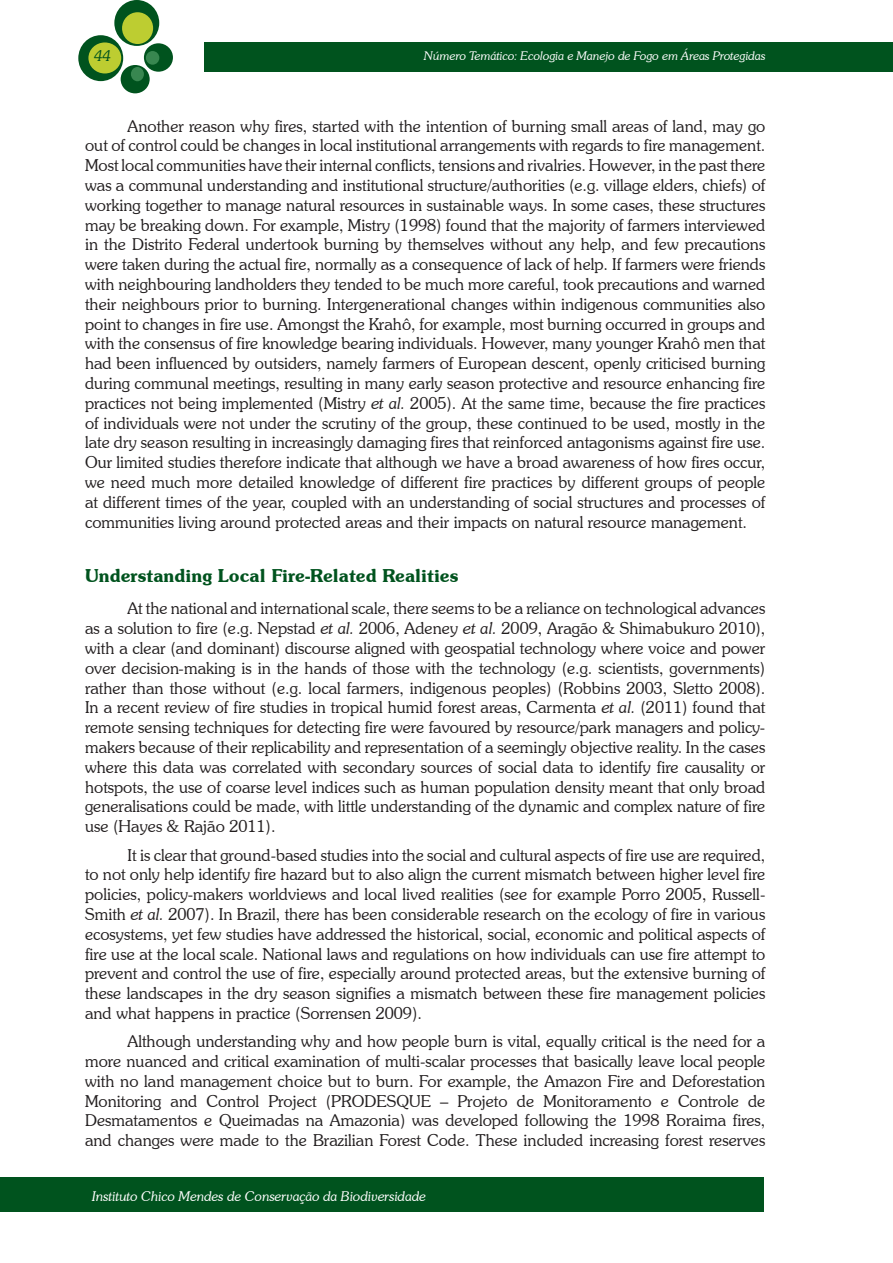
<style>
.page{position:relative;width:893px;height:1263px;background:#fff}
.page>*{position:absolute;margin:0;border:0;box-sizing:border-box;transform-origin:0 0}
.t1{font:600 18px "Souvenir IT Cby BT";color:#00531e}
.t2{font:300 16.5px/19.8px "Souvenir IT Cby BT";color:#231f20;text-align:justify}
.t3{font:italic 300 15px "Souvenir IT Cby BT";color:#00531e}
.t4{font:italic 300 13.5px "Souvenir IT Cby BT";color:#fff}
.t5{font:italic 300 12px "Souvenir IT Cby BT";color:#fff}
.s1{font-style:italic}
</style>
<div class="page">
<div style="left:204px;top:43px;width:689px;height:29px;background:#00531e"></div>
<div style="left:114px;top:0;width:45px;height:46px;background:#00531e;border-radius:50%"></div>
<div style="left:78px;top:35px;width:45px;height:46px;background:#00531e;border-radius:50%"></div>
<div style="left:144px;top:43px;width:29px;height:29px;background:#00531e;border-radius:50%"></div>
<div style="left:121px;top:65px;width:29px;height:28px;background:#00531e;border-radius:50%"></div>
<div style="left:122px;top:12px;width:31px;height:32px;background:#bdcd31;border-radius:50%"></div>
<div style="left:88px;top:42px;width:33px;height:31px;background:#bdcd31;border-radius:50%"></div>
<div style="left:146px;top:51px;width:13px;height:14px;background:#388750;border-radius:50%"></div>
<div style="left:131px;top:67px;width:13px;height:14px;background:#388750;border-radius:50%"></div>
<div style="left:0;top:1178px;width:764px;height:34px;background:#00531e"></div>
<p class="t3" style="left:95px;top:46px;width:18px">44</p>
<p class="t5" style="left:424px;top:49px;width:343px">Número Temático: Ecologia e Manejo de Fogo em Áreas Protegidas</p>
<p class="t2" style="left:85px;top:116px;width:682px;text-indent:43px">Another reason why fires, started with the intention of burning small areas of land, may go out of control could be changes in local institutional arrangements with regards to fire management.<br>Most local communities have their internal conflicts, tensions and rivalries. However, in the past there was a communal understanding and institutional structure/authorities (e.g. village elders, chiefs) of working together to manage natural resources in sustainable ways. In some cases, these structures may be breaking down. For example, Mistry (1998) found that the majority of farmers interviewed in the Distrito Federal undertook burning by themselves without any help, and few precautions were taken during the actual fire, normally as a consequence of lack of help. If farmers were friends with neighbouring landholders they tended to be much more careful, took precautions and warned their neighbours prior to burning. Intergenerational changes within indigenous communities also point to changes in fire use. Amongst the Krahô, for example, most burning occurred in groups and with the consensus of fire knowledge bearing individuals. However, many younger Krahô men that had been influenced by outsiders, namely farmers of European descent, openly criticised burning during communal meetings, resulting in many early season protective and resource enhancing fire practices not being implemented (Mistry <span class="s1">et al.</span> 2005). At the same time, because the fire practices of individuals were not under the scrutiny of the group, these continued to be used, mostly in the late dry season resulting in increasingly damaging fires that reinforced antagonisms against fire use.<br>Our limited studies therefore indicate that although we have a broad awareness of how fires occur, we need much more detailed knowledge of different fire practices by different groups of people at different times of the year, coupled with an understanding of social structures and processes of communities living around protected areas and their impacts on natural resource management.</p>
<p class="t1" style="left:85px;top:564px;width:375px">Understanding Local Fire-Related Realities</p>
<p class="t2" style="left:85px;top:598px;width:682px;text-indent:43px">At the national and international scale, there seems to be a reliance on technological advances as a solution to fire (e.g. Nepstad <span class="s1">et al.</span> 2006, Adeney <span class="s1">et al.</span> 2009, Aragão &amp; Shimabukuro 2010), with a clear (and dominant) discourse aligned with geospatial technology where voice and power over decision-making is in the hands of those with the technology (e.g. scientists, governments) rather than those without (e.g. local farmers, indigenous peoples) (Robbins 2003, Sletto 2008).<br>In a recent review of fire studies in tropical humid forest areas, Carmenta <span class="s1">et al.</span> (2011) found that remote sensing techniques for detecting fire were favoured by resource/park managers and policy&shy;makers because of their replicability and representation of a seemingly objective reality. In the cases where this data was correlated with secondary sources of social data to identify fire causality or hotspots, the use of coarse level indices such as human population density meant that only broad generalisations could be made, with little understanding of the dynamic and complex nature of fire use (Hayes &amp; Rajão 2011).</p>
<p class="t2" style="left:85px;top:844px;width:682px;text-indent:43px">It is clear that ground-based studies into the social and cultural aspects of fire use are required, to not only help identify fire hazard but to also align the current mismatch between higher level fire policies, policy-makers worldviews and local lived realities (see for example Porro 2005, Russell-Smith <span class="s1">et al.</span> 2007). In Brazil, there has been considerable research on the ecology of fire in various ecosystems, yet few studies have addressed the historical, social, economic and political aspects of fire use at the local scale. National laws and regulations on how individuals can use fire attempt to prevent and control the use of fire, especially around protected areas, but the extensive burning of these landscapes in the dry season signifies a mismatch between these fire management policies and what happens in practice (Sorrensen 2009).</p>
<p class="t2" style="left:85px;top:1031px;width:682px;text-indent:43px">Although understanding why and how people burn is vital, equally critical is the need for a more nuanced and critical examination of multi-scalar processes that basically leave local people with no land management choice but to burn. For example, the Amazon Fire and Deforestation Monitoring and Control Project (PRODESQUE – Projeto de Monitoramento e Controle de Desmatamentos e Queimadas na Amazonia) was developed following the 1998 Roraima fires, and changes were made to the Brazilian Forest Code. These included increasing forest reserves</p>
<p class="t4" style="left:92px;top:1188px;width:335px">Instituto Chico Mendes de Conservação da Biodiversidade</p>
</div>
